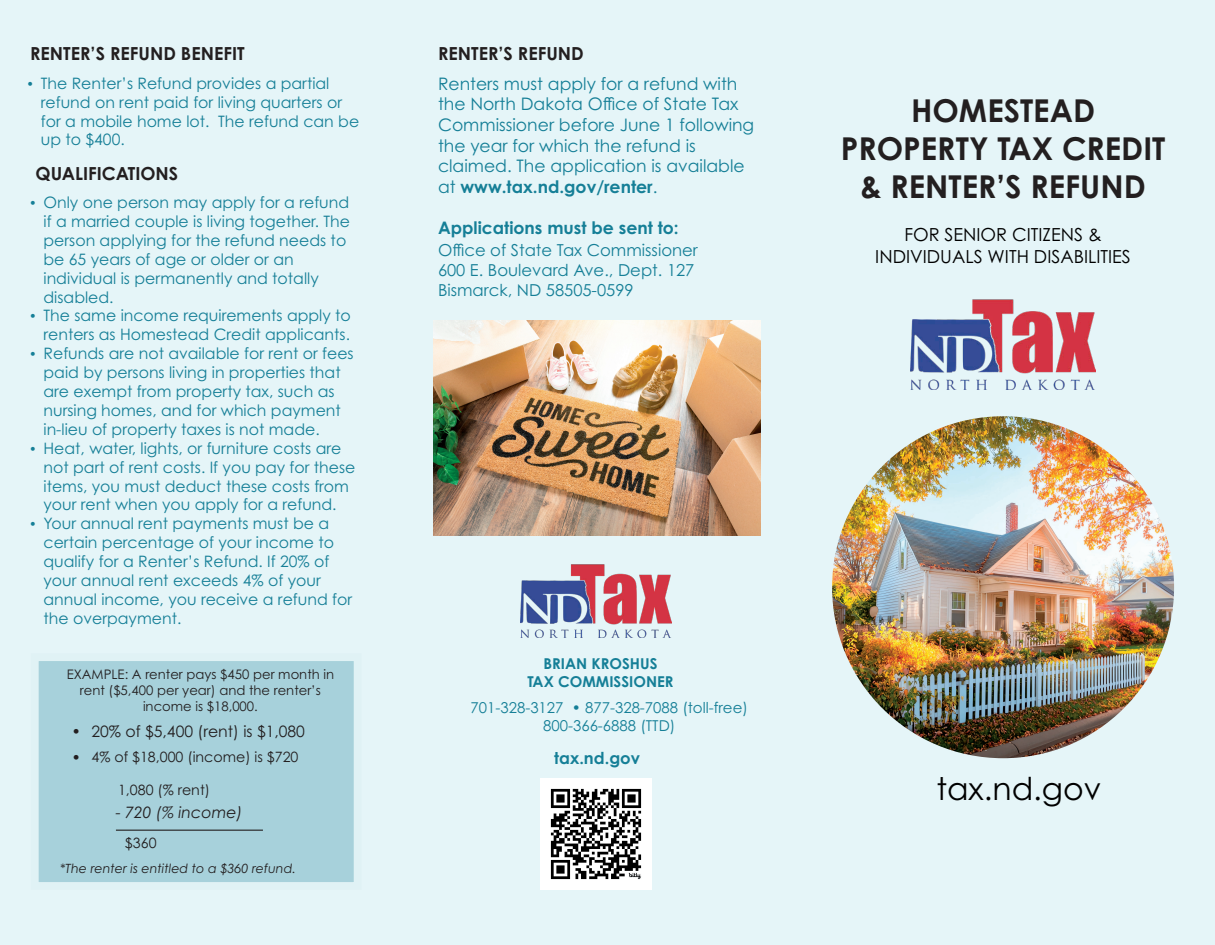
<style>
.page{position:relative;width:1215px;height:945px;background:#e5f5f8}
.page>*{position:absolute;margin:0;border:0;box-sizing:border-box;transform-origin:0 0}
.t1{font:700 31.5px/37.8px "Century Gothic Pro";color:#231f20;text-align:center}
.t2{font:31.5px "Century Gothic Pro";color:#000}
.t3{font:700 18px "Century Gothic Pro";color:#231f20}
.t4{font:18px/21.6px "Century Gothic Pro";color:#000;text-align:center}
.t5{font:17.25px/20.7px "Century Gothic Pro";color:#157f97}
.t6{font:700 17.25px "Century Gothic Pro";color:#157f97}
.t7{font:16.5px/19.8px "Century Gothic Pro";color:#157f97}
.t8{font:700 16.5px "Century Gothic Pro";color:#157f97}
.t9{font:15.75px/18.9px "Century Gothic Pro";color:#157f97}
.t10{font:15.75px "Century Gothic Pro";color:#231f20}
.t11{font:italic 15.75px "Century Gothic Pro";color:#231f20}
.t12{font:15px/18px "Century Gothic Pro";color:#157f97;text-align:center}
.t13{font:700 15px/18px "Century Gothic Pro";color:#157f97;text-align:center}
.t14{font:14.25px "Century Gothic Pro";color:#231f20}
.t15{font:13.2px/15.8px "Century Gothic Pro";color:#231f20;text-align:center}
.t16{font:italic 12.75px "Century Gothic Pro";color:#231f20}
.s1{font-family:"Times New Roman"}
.s2{font-size:15.75px}
.s3{font-weight:700}
</style>
<div class="page">
<div style="left:35px;top:657px;width:323px;height:229px;background:#a7d1db"></div>
<div style="left:31px;top:653px;width:331px;height:237px;border:8px solid #d7ebf0"></div>
<img style="left:911px;top:300px;width:185px;height:89px">
<img style="left:832px;top:416px;width:342px;height:342px;border-radius:171px">
<hr style="left:116px;top:830px;width:147px;height:1px;background:#231f20">
<img style="left:521px;top:564px;width:151px;height:73px">
<img style="left:433px;top:321px;width:328px;height:214px">
<img style="left:540px;top:778px;width:112px;height:112px">
<p class="t3" style="left:30px;top:43px;width:216px">RENTER’S REFUND BENEFIT</p>
<p class="t9" style="left:41px;top:74px;width:320px;text-indent:-13px"><span class="s1">•</span> The Renter’s Refund provides a partial refund on rent paid for living quarters or for a mobile home lot. The refund can be up to $400.</p>
<p class="t3" style="left:36px;top:162px;width:144px">QUALIFICATIONS</p>
<p class="t9" style="left:44px;top:193px;width:308px;text-indent:-13px"><span class="s1">•</span> Only one person may apply for a refund if a married couple is living together. The person applying for the refund needs to be 65 years of age or older or an individual is permanently and totally disabled.</p>
<p class="t9" style="left:30px;top:306px;width:322px;text-align:right"><span class="s1">•</span> The same income requirements apply to renters as Homestead Credit applicants.</p>
<p class="t9" style="left:44px;top:344px;width:312px;text-indent:-13px"><span class="s1">•</span> Refunds are not available for rent or fees paid by persons living in properties that are exempt from property tax, such as nursing homes, and for which payment in-lieu of property taxes is not made.</p>
<p class="t9" style="left:44px;top:438px;width:313px;text-indent:-13px"><span class="s1">•</span> Heat, water, lights, or furniture costs are not part of rent costs. If you pay for these items, you must deduct these costs from your rent when you apply for a refund.</p>
<p class="t9" style="left:44px;top:514px;width:310px;text-indent:-13px"><span class="s1">•</span> Your annual rent payments must be a certain percentage of your income to qualify for a Renter’s Refund. If 20% of your annual rent exceeds 4% of your annual income, you receive a refund for the overpayment.</p>
<p class="t15" style="left:67px;top:666px;width:269px">EXAMPLE: A renter pays $450 per month in rent ($5,400 per year) and the renter’s income is $18,000.</p>
<p class="t10" style="left:71px;top:722px;width:235px">• 20% of $5,400 (rent) is $1,080</p>
<p class="t14" style="left:71px;top:748px;width:229px"><span class="s2">•</span> 4% of $18,000 (income) is $720</p>
<p class="t14" style="left:118px;top:781px;width:93px">1,080 (% rent)</p>
<p class="t11" style="left:116px;top:803px;width:128px">- 720 (% income)</p>
<p class="t14" style="left:125px;top:835px;width:33px">$360</p>
<p class="t16" style="left:60px;top:861px;width:237px">*The renter is entitled to a $360 refund.</p>
<p class="t3" style="left:438px;top:43px;width:147px">RENTER’S REFUND</p>
<p class="t5" style="left:438px;top:73px;width:318px">Renters must apply for a refund with the North Dakota Office of State Tax Commissioner before June 1 following the year for which the refund is claimed. The application is available at <span class="s3">www.tax.nd.gov/renter</span>.</p>
<p class="t6" style="left:438px;top:217px;width:242px">Applications must be sent to:</p>
<p class="t7" style="left:438px;top:240px;width:261px">Office of State Tax Commissioner<br>600 E. Boulevard Ave., Dept. 127<br>Bismarck, ND 58505-0599</p>
<p class="t13" style="left:527px;top:655px;width:148px">BRIAN KROSHUS<br>TAX COMMISSIONER</p>
<p class="t12" style="left:471px;top:698px;width:279px">701-328-3127 • 877-328-7088 (toll-free)<br>800-366-6888 (TTD)</p>
<p class="t8" style="left:554px;top:747px;width:87px">tax.nd.gov</p>
<h1 class="t1" style="left:841px;top:92px;width:326px">HOMESTEAD<br>PROPERTY TAX CREDIT &amp; RENTER’S REFUND</h1>
<p class="t4" style="left:875px;top:224px;width:257px">FOR SENIOR CITIZENS &amp;<br>INDIVIDUALS WITH DISABILITIES</p>
<h1 class="t2" style="left:936px;top:769px;width:166px">tax.nd.gov</h1>
</div>
